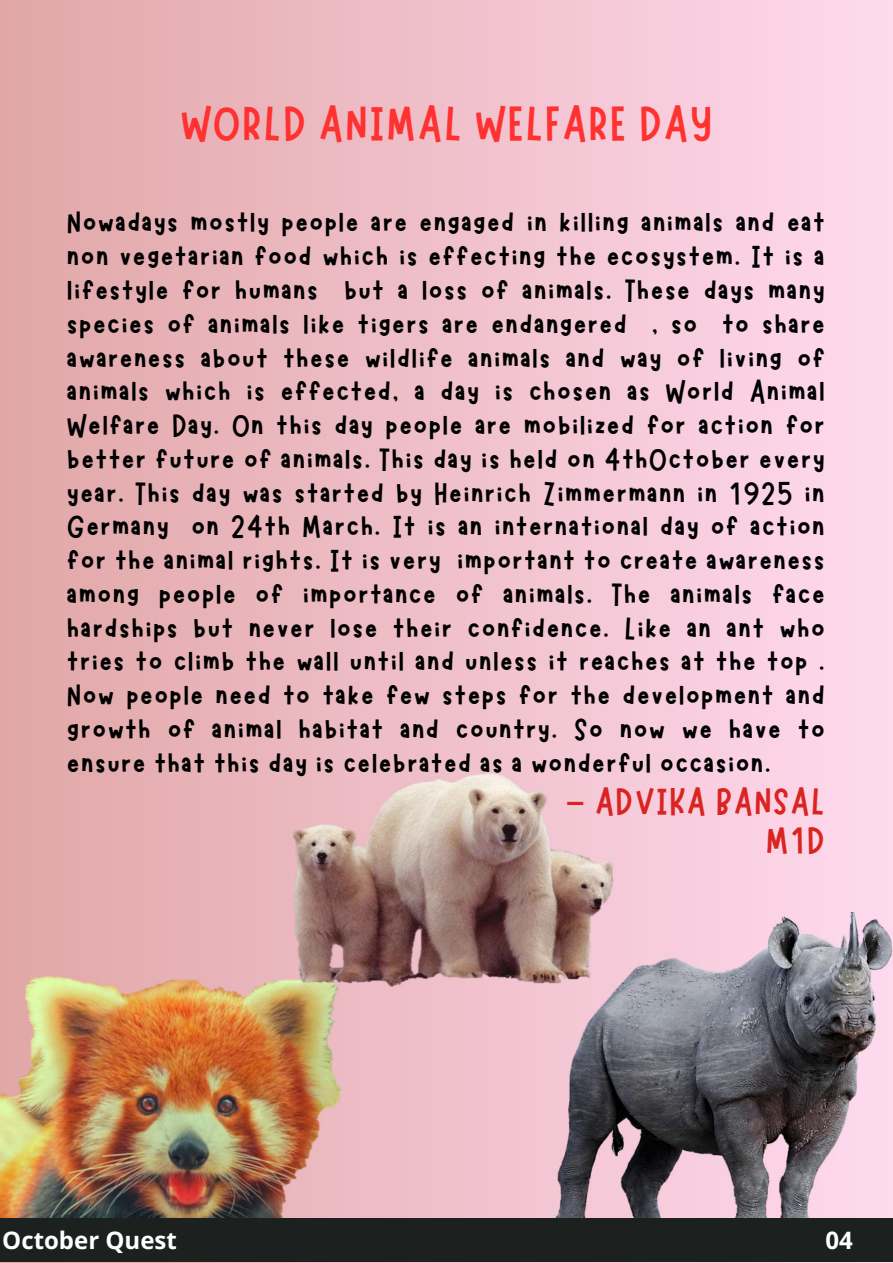
<style>
.page{position:relative;width:893px;height:1263px;background:#fff}
.page>*{position:absolute;margin:0;border:0;box-sizing:border-box;transform-origin:0 0}
.t1{font:49.28px "Marykate";letter-spacing:.04em;color:#ff3131}
.t2{font:38.25px/39.9px "Marykate";letter-spacing:.04em;color:#d92422;text-align:right}
.t3{font:32.25px/33.8px "Marykate";letter-spacing:.04em;color:#000;text-align:justify}
.t4{font:700 24px "Open Sans";color:#fff}
.s1{font-family:"Noto Sans Gurmukhi"}
</style>
<div class="page">
<div style="left:0;top:0;width:893px;height:1263px;background:linear-gradient(to right,#e1a7a7,#ffdaee)"></div>
<img style="left:0;top:954px;width:380px;height:264px">
<img style="left:523px;top:913px;width:370px;height:305px">
<img style="left:210px;top:714px;width:487px;height:292px">
<div style="left:0;top:1218px;width:893px;height:44px;background:#1c2120"></div>
<h1 class="t1" style="left:181px;top:92px;width:533px">WORLD ANIMAL WELFARE DAY</h1>
<p class="t3" style="left:67px;top:203px;width:759px">Nowadays mostly people are engaged in killing animals and eat non vegetarian food which is effecting the ecosystem. It is a lifestyle for humans but a loss of animals. These days many species of animals like tigers are endangered , so to share awareness about these wildlife animals and way of living of animals which is effected, a day is chosen as World Animal Welfare Day. On this day people are mobilized for action for better future of animals. This day is held on 4thOctober every year. This day was started by Heinrich Zimmermann in 1925 in Germany on 24th March. It is an international day of action for the animal rights. It is very important to create awareness among people of importance of animals. The animals face hardships but never lose their confidence. Like an ant who tries to climb the wall until and unless it reaches at the top .<br>Now people need to take few steps for the development and growth of animal habitat and country. So now we have to ensure that this day is celebrated as a wonderful occasion.</p>
<p class="t2" style="left:566px;top:777px;width:260px"><span class="s1">–</span> ADVIKA BANSAL<br>M1D</p>
<p class="t4" style="left:2px;top:1223px;width:176px">October Quest</p>
<p class="t4" style="left:825px;top:1223px;width:29px">04</p>
</div>
